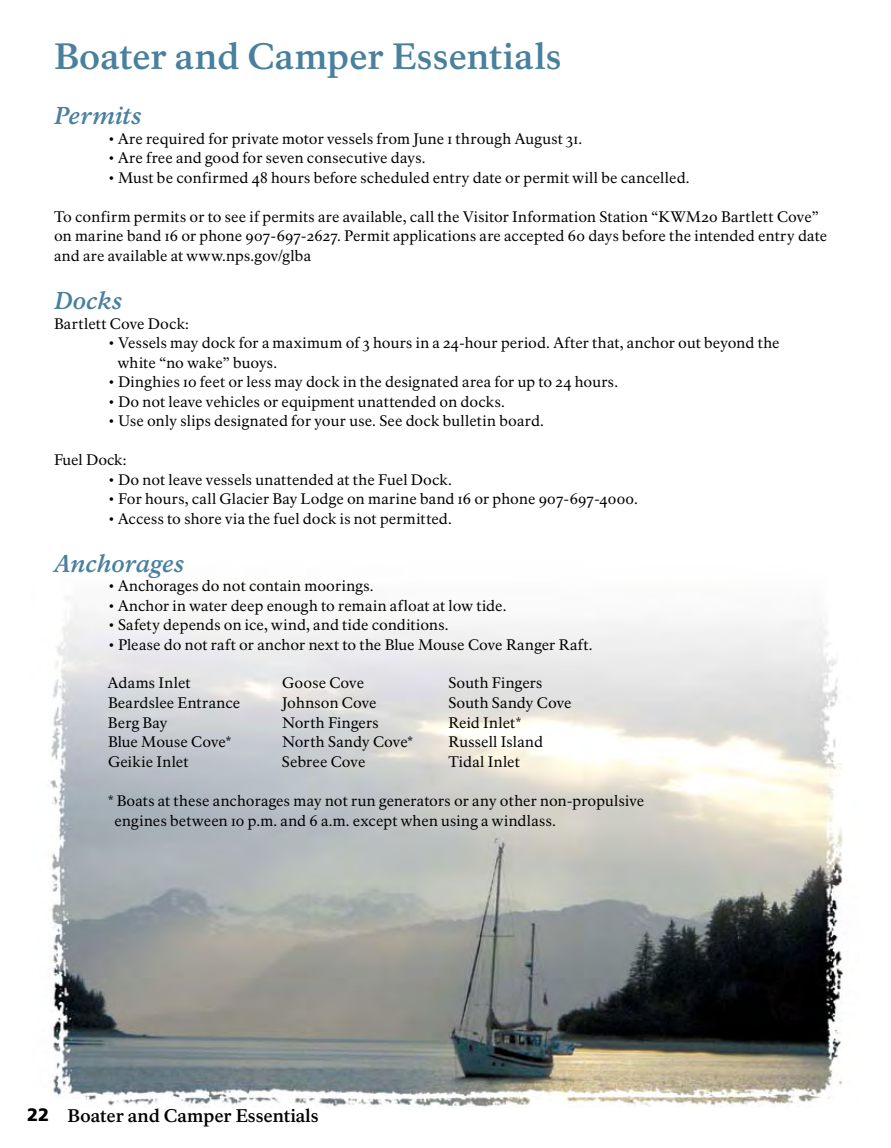
<style>
.page{position:relative;width:891px;height:1148px;background:#fff}
.page>*{position:absolute;margin:0;border:0;box-sizing:border-box;transform-origin:0 0}
.t1{font:700 36px "NPS Rawlinson";color:#49809e}
.t2{font:italic 700 24px "NPS Rawlinson";color:#49809e}
.t3{font:700 18px "NPS Rawlinson";color:#000}
.t4{font:900 18px "Frutiger";color:#000}
.t5{font:15px/19.5px "NPS Rawlinson";letter-spacing:.01em;color:#000}
</style>
<div class="page">
<img style="left:50px;top:597px;width:793px;height:510px">
<h1 class="t1" style="left:54px;top:34px;width:509px">Boater and Camper Essentials</h1>
<h2 class="t2" style="left:54px;top:101px;width:89px">Permits</h2>
<p class="t5" style="left:108px;top:129px;width:476px">• Are required for private motor vessels from June 1 through August 31.</p>
<p class="t5" style="left:108px;top:148px;width:319px">• Are free and good for seven consecutive days.</p>
<p class="t5" style="left:108px;top:168px;width:583px">• Must be confirmed 48 hours before scheduled entry date or permit will be cancelled.</p>
<p class="t5" style="left:54px;top:207px;width:775px">To confirm permits or to see if permits are available, call the Visitor Information Station “KWM20 Bartlett Cove” on marine band 16 or phone 907-697-2627. Permit applications are accepted 60 days before the intended entry date and are available at www.nps.gov/glba</p>
<h2 class="t2" style="left:54px;top:286px;width:70px">Docks</h2>
<p class="t5" style="left:54px;top:314px;width:137px">Bartlett Cove Dock:</p>
<p class="t5" style="left:118px;top:333px;width:663px;text-indent:-10px">• Vessels may dock for a maximum of 3 hours in a 24-hour period. After that, anchor out beyond the white “no wake” buoys.</p>
<p class="t5" style="left:108px;top:372px;width:512px">• Dinghies 10 feet or less may dock in the designated area for up to 24 hours.</p>
<p class="t5" style="left:108px;top:392px;width:398px">• Do not leave vehicles or equipment unattended on docks.</p>
<p class="t5" style="left:108px;top:411px;width:437px">• Use only slips designated for your use. See dock bulletin board.</p>
<p class="t5" style="left:54px;top:450px;width:74px">Fuel Dock:</p>
<p class="t5" style="left:108px;top:470px;width:346px">• Do not leave vessels unattended at the Fuel Dock.</p>
<p class="t5" style="left:108px;top:489px;width:531px">• For hours, call Glacier Bay Lodge on marine band 16 or phone 907-697-4000.</p>
<p class="t5" style="left:108px;top:509px;width:345px">• Access to shore via the fuel dock is not permitted.</p>
<h2 class="t2" style="left:54px;top:549px;width:132px">Anchorages</h2>
<p class="t5" style="left:108px;top:576px;width:267px">• Anchorages do not contain moorings.</p>
<p class="t5" style="left:108px;top:596px;width:400px">• Anchor in water deep enough to remain afloat at low tide.</p>
<p class="t5" style="left:108px;top:615px;width:342px">• Safety depends on ice, wind, and tide conditions.</p>
<p class="t5" style="left:108px;top:635px;width:486px">• Please do not raft or anchor next to the Blue Mouse Cove Ranger Raft.</p>
<p class="t5" style="left:108px;top:673px;width:134px">Adams Inlet<br>Beardslee Entrance<br>Berg Bay<br>Blue Mouse Cove*<br>Geikie Inlet</p>
<p class="t5" style="left:282px;top:673px;width:133px">Goose Cove<br>Johnson Cove<br>North Fingers<br>North Sandy Cove*<br>Sebree Cove</p>
<p class="t5" style="left:448px;top:673px;width:125px">South Fingers<br>South Sandy Cove<br>Reid Inlet*<br>Russell Island<br>Tidal Inlet</p>
<p class="t5" style="left:115px;top:791px;width:531px;text-indent:-7px">* Boats at these anchorages may not run generators or any other non-propulsive engines between 10 p.m. and 6 a.m. except when using a windlass.</p>
<p class="t4" style="left:27px;top:1104px;width:12px">22</p>
<p class="t3" style="left:68px;top:1104px;width:253px">Boater and Camper Essentials</p>
</div>
